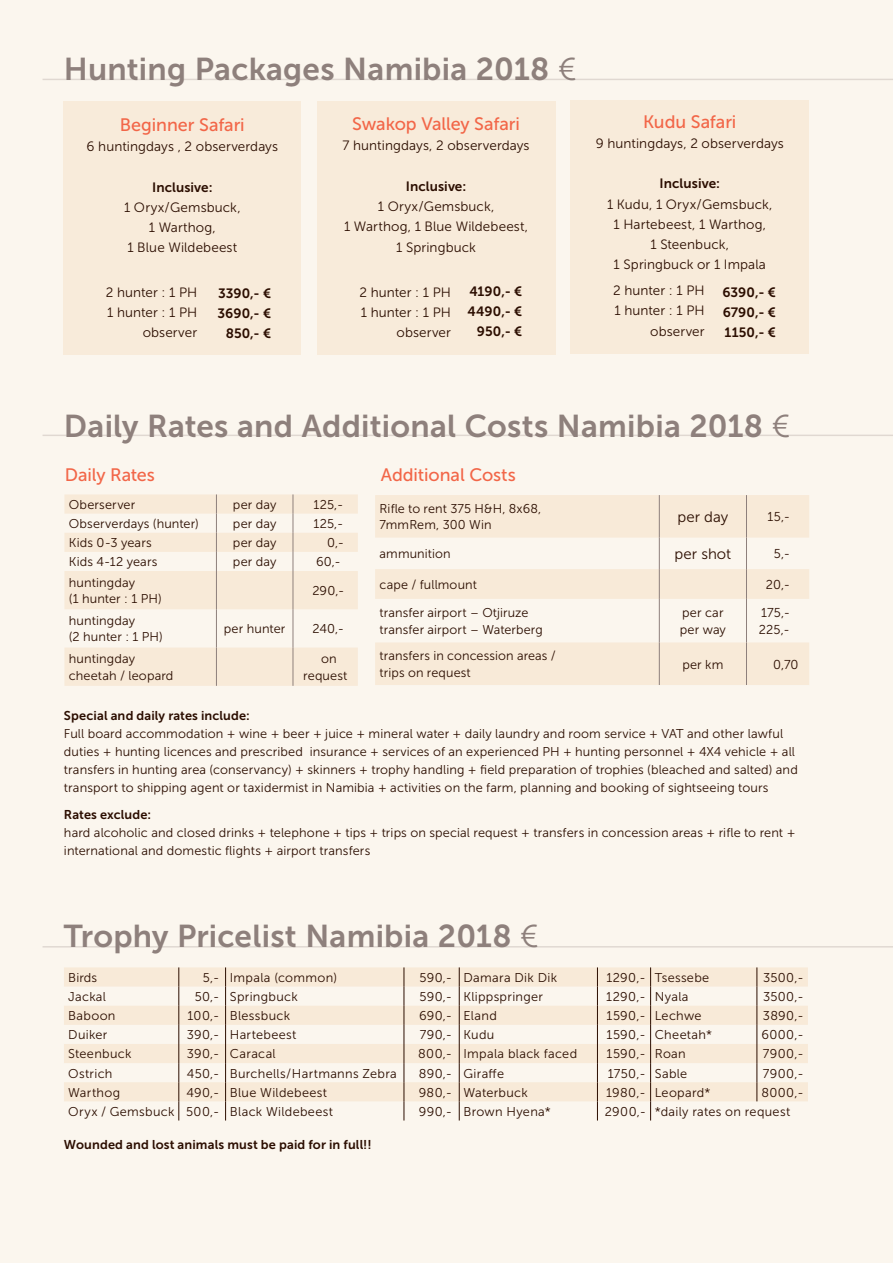
<style>
.page{position:relative;width:893px;height:1263px;background:#fbf6ee}
.page>*{position:absolute;margin:0;border:0;box-sizing:border-box;transform-origin:0 0}
.t1{font:31.5px "Museo Sans 700";letter-spacing:.01em;color:#8e807c}
.t2{font:18px "Museo Sans 500";letter-spacing:-.005em;color:#f26648}
.t3{font:15px "Museo Sans 300";letter-spacing:.005em;color:#2b0d00}
.t4{font:13.5px/20.2px "Museo Sans 300";letter-spacing:.01em;color:#2b0d00;text-align:center}
.t5{font:13.5px/20.2px "Museo Sans 700";letter-spacing:.005em;color:#2b0d00;text-align:right}
.t6{font:12.9px/16.6px "Museo Sans 300";letter-spacing:.01em;color:#2b0d00}
.t7{font:12.75px/16.5px "Museo Sans 300";letter-spacing:.01em;color:#2b0d00}
.t8{font:12.75px "Museo Sans 700";letter-spacing:.01em;color:#2b0d00}
.t9{font:12.75px "Museo Sans 300";letter-spacing:.03em;color:#2b0d00}
.s1{font-family:"Museo Sans 300"}
</style>
<div class="page">
<div style="left:64px;top:102px;width:237px;height:253px;background:#f8ead8"></div>
<div style="left:317px;top:102px;width:238px;height:253px;background:#f8ead8"></div>
<div style="left:570px;top:100px;width:239px;height:253px;background:#f8ead8"></div>
<hr style="left:43px;top:435px;width:850px;height:1px;background:#8e807c">
<hr style="left:43px;top:79px;width:850px;height:1px;background:#8e807c">
<hr style="left:43px;top:946px;width:850px;height:1px;background:#8e807c">
<svg style="left:375px;top:495px;width:434px;height:190px;fill:#f8ead8"></svg>
<hr style="left:659px;top:495px;width:1px;height:43px;background:#8e807c">
<hr style="left:659px;top:538px;width:1px;height:31px;background:#8e807c">
<hr style="left:659px;top:569px;width:1px;height:30px;background:#8e807c">
<hr style="left:659px;top:599px;width:1px;height:43px;background:#8e807c">
<hr style="left:659px;top:642px;width:1px;height:43px;background:#8e807c">
<hr style="left:746px;top:495px;width:1px;height:43px;background:#8e807c">
<hr style="left:746px;top:538px;width:1px;height:31px;background:#8e807c">
<hr style="left:746px;top:569px;width:1px;height:30px;background:#8e807c">
<hr style="left:746px;top:599px;width:1px;height:43px;background:#8e807c">
<hr style="left:746px;top:642px;width:1px;height:43px;background:#8e807c">
<svg style="left:64px;top:967px;width:744px;height:134px;fill:#f8ead8"></svg>
<svg style="left:178px;top:967px;width:1px;height:153px"></svg>
<svg style="left:225px;top:967px;width:1px;height:153px"></svg>
<svg style="left:404px;top:967px;width:1px;height:153px"></svg>
<svg style="left:459px;top:967px;width:1px;height:153px"></svg>
<svg style="left:597px;top:967px;width:1px;height:153px"></svg>
<svg style="left:650px;top:967px;width:1px;height:153px"></svg>
<svg style="left:756px;top:967px;width:1px;height:134px"></svg>
<svg style="left:64px;top:494px;width:294px;height:192px;fill:#f8ead8"></svg>
<svg style="left:216px;top:494px;width:1px;height:77px"></svg>
<hr style="left:216px;top:571px;width:1px;height:38px;background:#8e807c">
<hr style="left:216px;top:609px;width:1px;height:38px;background:#8e807c">
<hr style="left:216px;top:647px;width:1px;height:39px;background:#8e807c">
<svg style="left:293px;top:494px;width:1px;height:77px"></svg>
<hr style="left:293px;top:571px;width:1px;height:38px;background:#8e807c">
<hr style="left:293px;top:609px;width:1px;height:38px;background:#8e807c">
<hr style="left:293px;top:647px;width:1px;height:39px;background:#8e807c">
<h1 class="t1" style="left:64px;top:51px;width:514px">Hunting Packages Namibia 2018 <span class="s1">€</span></h1>
<h2 class="t2" style="left:643px;top:112px;width:95px">Kudu Safari</h2>
<p class="t4" style="left:596px;top:133px;width:190px">9 huntingdays, 2 observerdays</p>
<p class="t5" style="left:660px;top:174px;width:62px">Inclusive:</p>
<p class="t4" style="left:607px;top:194px;width:167px">1 Kudu, 1 Oryx / Gemsbuck,<br>1 Hartebeest, 1 Warthog,<br>1 Steenbuck,<br>1 Springbuck or 1 Impala</p>
<h2 class="t2" style="left:352px;top:114px;width:169px">Swakop Valley Safari</h2>
<p class="t4" style="left:343px;top:136px;width:189px">7 huntingdays, 2 observerdays</p>
<p class="t5" style="left:406px;top:176px;width:62px">Inclusive:</p>
<p class="t4" style="left:344px;top:196px;width:186px">1 Oryx / Gemsbuck,<br>1 Warthog, 1 Blue Wildebeest,<br>1 Springbuck</p>
<h2 class="t2" style="left:120px;top:115px;width:126px">Beginner Safari</h2>
<p class="t4" style="left:87px;top:136px;width:193px">6 huntingdays , 2 observerdays</p>
<p class="t5" style="left:152px;top:177px;width:62px">Inclusive:</p>
<p class="t4" style="left:124px;top:197px;width:118px">1 Oryx / Gemsbuck,<br>1 Warthog,<br>1 Blue Wildebeest</p>
<p class="t4" style="left:106px;top:282px;width:93px;text-align:right">2 hunter : 1 PH<br>1 hunter : 1 PH observer</p>
<p class="t4" style="left:359px;top:282px;width:93px;text-align:right">2 hunter : 1 PH<br>1 hunter : 1 PH observer</p>
<p class="t4" style="left:613px;top:280px;width:93px;text-align:right">2 hunter : 1 PH<br>1 hunter : 1 PH observer</p>
<p class="t5" style="left:218px;top:283px;width:55px">3390,- €<br>3690,- €<br>850,- €</p>
<p class="t5" style="left:468px;top:281px;width:56px">4190,- €<br>4490,- €<br>950,- €</p>
<p class="t5" style="left:722px;top:282px;width:55px;text-align:justify">6390,- € 6790,- € 1150,- €</p>
<h1 class="t1" style="left:64px;top:408px;width:728px">Daily Rates and Additional Costs Namibia 2018 <span class="s1">€</span></h1>
<h2 class="t2" style="left:65px;top:465px;width:92px">Daily Rates</h2>
<h2 class="t2" style="left:381px;top:465px;width:137px">Additional Costs</h2>
<p class="t7" style="left:69px;top:496px;width:68px">Oberserver</p>
<p class="t7" style="left:233px;top:496px;width:45px">per day</p>
<p class="t7" style="left:313px;top:496px;width:31px">125,-</p>
<p class="t7" style="left:69px;top:515px;width:132px">Observerdays (hunter)</p>
<p class="t7" style="left:233px;top:515px;width:45px">per day</p>
<p class="t7" style="left:313px;top:515px;width:31px">125,-</p>
<p class="t7" style="left:69px;top:534px;width:84px">Kids 0-3 years</p>
<p class="t7" style="left:233px;top:534px;width:45px">per day</p>
<p class="t7" style="left:327px;top:534px;width:19px">0,-</p>
<p class="t7" style="left:69px;top:554px;width:90px">Kids 4-12 years</p>
<p class="t7" style="left:233px;top:554px;width:45px">per day</p>
<p class="t7" style="left:316px;top:554px;width:26px">60,-</p>
<p class="t7" style="left:69px;top:574px;width:94px">huntingday<br>(1 hunter : 1 PH)</p>
<p class="t7" style="left:312px;top:582px;width:34px">290,-</p>
<p class="t7" style="left:69px;top:612px;width:96px">huntingday<br>(2 hunter : 1 PH)</p>
<p class="t7" style="left:224px;top:621px;width:63px">per hunter</p>
<p class="t7" style="left:313px;top:621px;width:33px">240,-</p>
<p class="t7" style="left:69px;top:651px;width:106px">huntingday cheetah / leopard</p>
<p class="t7" style="left:303px;top:651px;width:46px;text-align:center">on request</p>
<p class="t7" style="left:380px;top:500px;width:163px">Rifle to rent 375 H&amp;H, 8x68,<br>7mmRem, 300 Win</p>
<p class="t3" style="left:677px;top:509px;width:52px">per day</p>
<p class="t6" style="left:767px;top:508px;width:24px">15,-</p>
<p class="t7" style="left:380px;top:546px;width:72px">ammunition</p>
<p class="t3" style="left:675px;top:546px;width:58px">per shot</p>
<p class="t6" style="left:774px;top:545px;width:18px">5,-</p>
<p class="t7" style="left:380px;top:576px;width:99px">cape / fullmount</p>
<p class="t6" style="left:766px;top:576px;width:26px">20,-</p>
<p class="t7" style="left:380px;top:605px;width:165px">transfer airport – Otjiruze transfer airport – Waterberg</p>
<p class="t6" style="left:680px;top:604px;width:48px">per car per way</p>
<p class="t6" style="left:759px;top:604px;width:33px">175,-<br>225,-</p>
<p class="t7" style="left:380px;top:648px;width:178px">transfers in concession areas / trips on request</p>
<p class="t6" style="left:682px;top:656px;width:43px">per km</p>
<p class="t6" style="left:773px;top:656px;width:27px">0,70</p>
<p class="t8" style="left:64px;top:708px;width:187px">Special and daily rates include:</p>
<p class="t7" style="left:64px;top:724px;width:735px;line-height:18px">Full board accommodation + wine + beer + juice + mineral water + daily laundry and room service + VAT and other lawful duties + hunting licences and prescribed insurance + services of an experienced PH + hunting personnel + 4X4 vehicle + all transfers in hunting area (conservancy) + skinners + trophy handling + field preparation of trophies (bleached and salted) and transport to shipping agent or taxidermist in Namibia + activities on the farm, planning and booking of sightseeing tours</p>
<p class="t8" style="left:64px;top:807px;width:89px">Rates exclude:</p>
<p class="t7" style="left:64px;top:823px;width:733px;line-height:18px">hard alcoholic and closed drinks + telephone + tips + trips on special request + transfers in concession areas + rifle to rent + international and domestic flights + airport transfers</p>
<h1 class="t1" style="left:64px;top:919px;width:476px">Trophy Pricelist Namibia 2018 <span class="s1">€</span></h1>
<p class="t7" style="left:68px;top:969px;width:30px">Birds</p>
<p class="t7" style="left:203px;top:969px;width:136px">5,- Impala (common)</p>
<p class="t7" style="left:420px;top:969px;width:139px">590,- Damara Dik Dik</p>
<p class="t7" style="left:606px;top:969px;width:104px">1290,- Tsessebe</p>
<p class="t7" style="left:763px;top:969px;width:42px">3500,-</p>
<p class="t7" style="left:68px;top:988px;width:39px">Jackal</p>
<p class="t7" style="left:195px;top:988px;width:105px">50,- Springbuck</p>
<p class="t7" style="left:420px;top:988px;width:125px">590,- Klippspringer</p>
<p class="t7" style="left:606px;top:988px;width:84px">1290,- Nyala</p>
<p class="t7" style="left:763px;top:988px;width:42px">3500,-</p>
<p class="t7" style="left:68px;top:1007px;width:49px">Baboon</p>
<p class="t7" style="left:188px;top:1007px;width:104px">100,- Blessbuck</p>
<p class="t7" style="left:419px;top:1007px;width:79px">690,- Eland</p>
<p class="t7" style="left:607px;top:1007px;width:96px">1590,- Lechwe</p>
<p class="t7" style="left:763px;top:1007px;width:42px">3890,-</p>
<p class="t7" style="left:68px;top:1027px;width:41px">Duiker</p>
<p class="t7" style="left:187px;top:1027px;width:111px">390,- Hartebeest</p>
<p class="t7" style="left:420px;top:1027px;width:76px">790,- Kudu</p>
<p class="t9" style="left:607px;top:1028px;width:107px">1590,- Cheetah*</p>
<p class="t7" style="left:761px;top:1027px;width:44px">6000,-</p>
<p class="t7" style="left:68px;top:1046px;width:65px">Steenbuck</p>
<p class="t7" style="left:187px;top:1046px;width:90px">390,- Caracal</p>
<p class="t7" style="left:418px;top:1046px;width:160px">800,- Impala black faced</p>
<p class="t7" style="left:607px;top:1046px;width:81px">1590,- Roan</p>
<p class="t7" style="left:763px;top:1046px;width:42px">7900,-</p>
<p class="t7" style="left:68px;top:1065px;width:46px">Ostrich</p>
<p class="t7" style="left:187px;top:1065px;width:211px">450,- Burchells / Hartmanns Zebra</p>
<p class="t7" style="left:419px;top:1065px;width:87px">890,- Giraffe</p>
<p class="t7" style="left:608px;top:1065px;width:81px">1750,- Sable</p>
<p class="t7" style="left:763px;top:1065px;width:42px">7900,-</p>
<p class="t7" style="left:68px;top:1084px;width:53px">Warthog</p>
<p class="t7" style="left:186px;top:1084px;width:142px">490,- Blue Wildebeest</p>
<p class="t7" style="left:419px;top:1084px;width:111px">980,- Waterbuck</p>
<p class="t7" style="left:606px;top:1084px;width:106px">1980,- Leopard*</p>
<p class="t7" style="left:761px;top:1084px;width:44px">8000,-</p>
<p class="t7" style="left:68px;top:1103px;width:266px">Oryx / Gemsbuck 500,- Black Wildebeest</p>
<p class="t7" style="left:419px;top:1103px;width:133px">990,- Brown Hyena*</p>
<p class="t7" style="left:605px;top:1103px;width:187px">2900,- *daily rates on request</p>
<p class="t8" style="left:64px;top:1137px;width:309px">Wounded and lost animals must be paid for in full!!</p>
</div>
